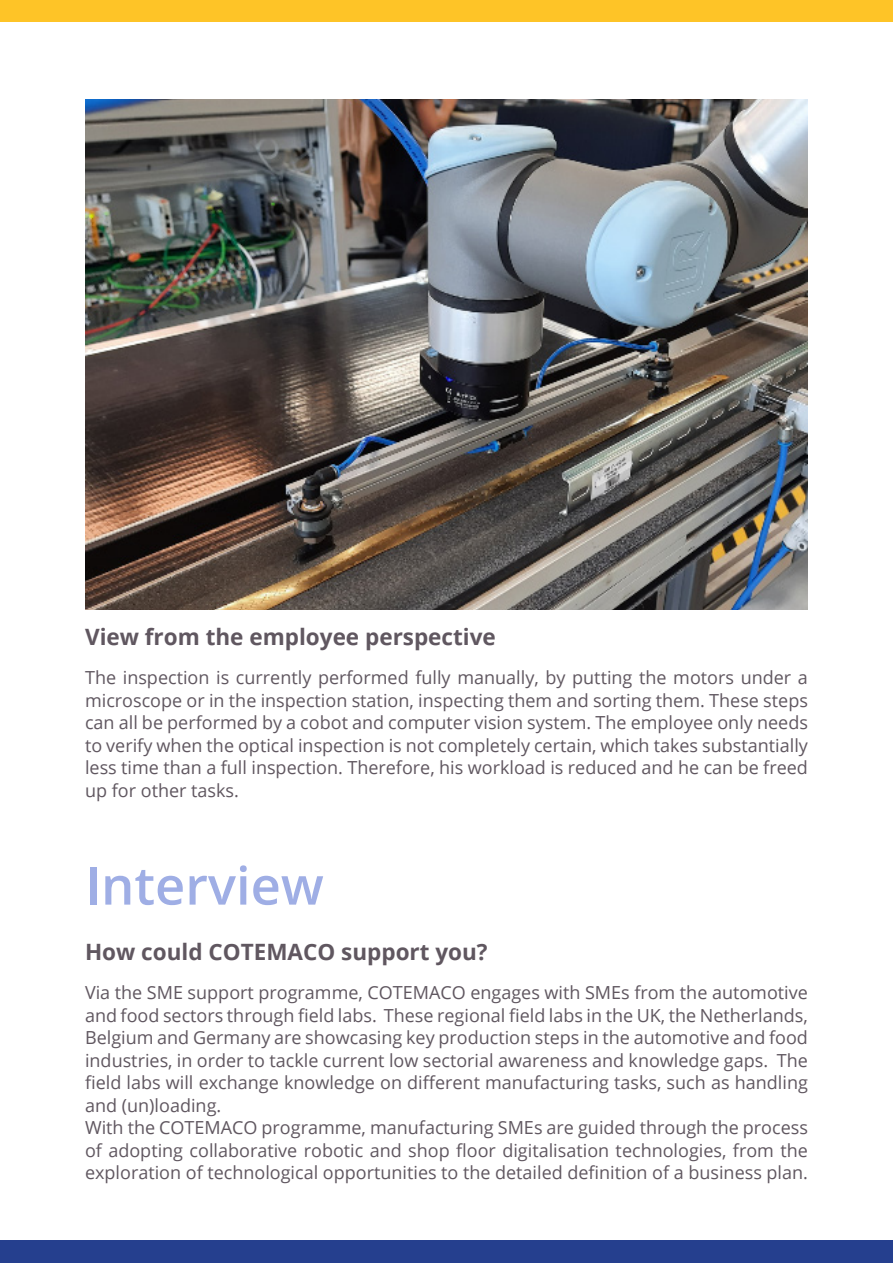
<style>
.page{position:relative;width:893px;height:1263px;background:#fff}
.page>*{position:absolute;margin:0;border:0;box-sizing:border-box;transform-origin:0 0}
.Titel{font:600 52.5px "Open Sans";color:#9faee5}
.Titel_Fließtexte{font:700 22.5px "Open Sans";color:#605760}
.Fließtexte{font:18px/22.5px "Open Sans";color:#605760;text-align:justify}
</style>
<div class="page">
<div style="left:0;top:1241px;width:893px;height:22px;background:#253f8e"></div>
<div style="left:0;top:0;width:893px;height:21px;background:#fec427"></div>
<img style="left:85px;top:99px;width:723px;height:510px">
<p class="Titel_Fließtexte" style="left:85px;top:621px;width:412px">View from the employee perspective</p>
<p class="Fließtexte" style="left:85px;top:666px;width:724px">The inspection is currently performed fully manually, by putting the motors under a microscope or in the inspection station, inspecting them and sorting them. These steps can all be performed by a cobot and computer vision system. The employee only needs to verify when the optical inspection is not completely certain, which takes substantially less time than a full inspection. Therefore, his workload is reduced and he can be freed up for other tasks.</p>
<p class="Titel" style="left:85px;top:849px;width:240px">Interview</p>
<p class="Titel_Fließtexte" style="left:85px;top:936px;width:404px">How could COTEMACO support you?</p>
<p class="Fließtexte" style="left:85px;top:981px;width:724px">Via the SME support programme, COTEMACO engages with SMEs from the automotive and food sectors through field labs. These regional field labs in the UK, the Netherlands, Belgium and Germany are showcasing key production steps in the automotive and food industries, in order to tackle current low sectorial awareness and knowledge gaps. The field labs will exchange knowledge on different manufacturing tasks, such as handling and (un)loading.</p>
<p class="Fließtexte" style="left:85px;top:1116px;width:724px">With the COTEMACO programme, manufacturing SMEs are guided through the process of adopting collaborative robotic and shop floor digitalisation technologies, from the exploration of technological opportunities to the detailed definition of a business plan.</p>
</div>
